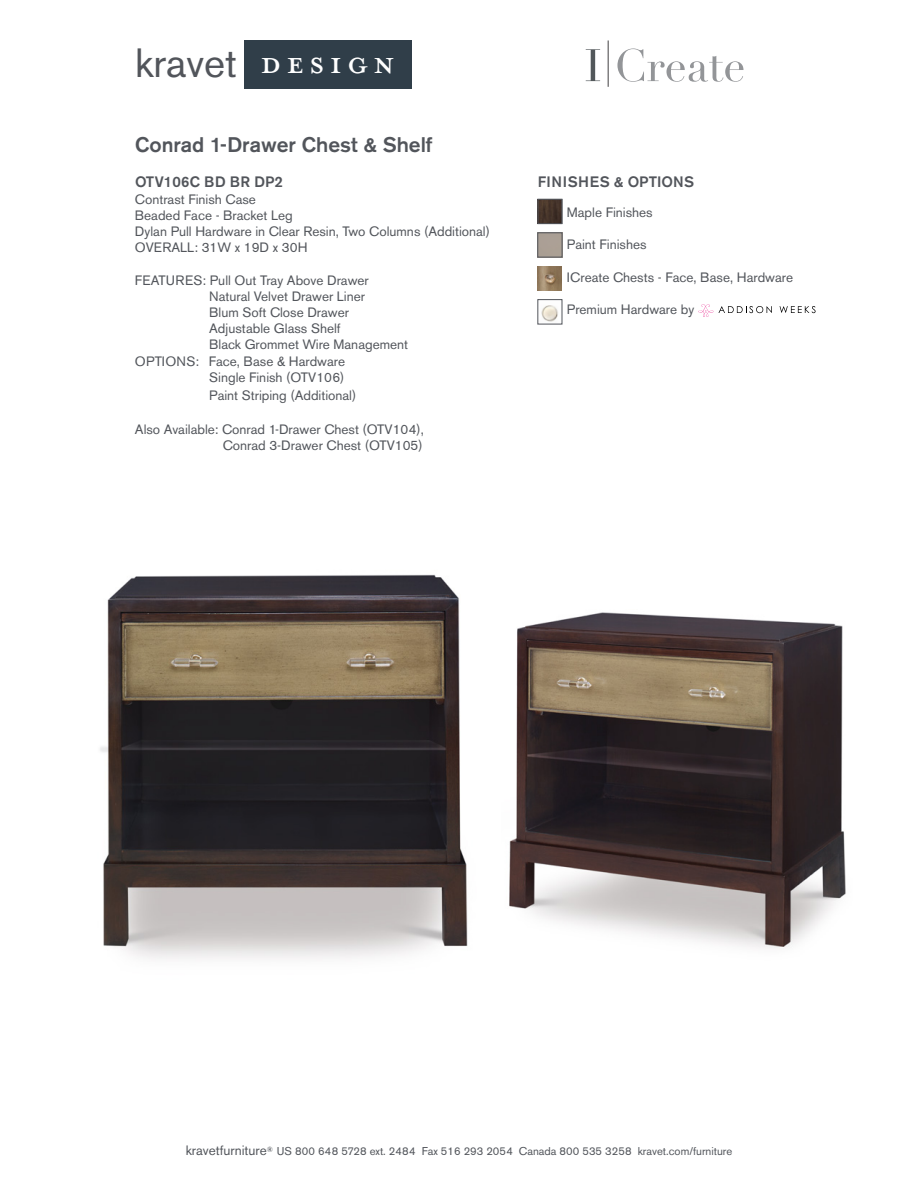
<style>
.page{position:relative;width:918px;height:1188px;background:#fff}
.page>*{position:absolute;margin:0;border:0;box-sizing:border-box;transform-origin:0 0}
.t1{font:45px "Mrs Eaves All Petite Caps OT";letter-spacing:.1em;color:#fff}
.t2{font:40.5px "Akzidenz Grotesk BE";color:#52555b}
.t3{font:300 23.85px "Akzidenz Grotesk";color:#52555b}
.t4{font:500 21px "Akzidenz Grotesk BE";color:#52555b}
.t5{font:500 15px "Akzidenz Grotesk BE";letter-spacing:.04em;color:#52555b}
.t6{font:500 15px "Akzidenz Grotesk BE";letter-spacing:.02em;color:#52555b}
.t7{font:13.5px/16.2px "Akzidenz Grotesk BE";color:#52555b}
.t8{font:11.25px "Akzidenz Grotesk BE";color:#52555b}
.s1{font-family:"Mrs Eaves All Petite Caps OT";font-size:60px;color:#303e49}
.s2{font-size:13.5px}
</style>
<div class="page">
<div style="left:244px;top:41px;width:167px;height:48px;background:#303e49"></div>
<hr style="left:608px;top:41px;width:1px;height:46px;background:#414042">
<svg style="left:586px;top:49px;width:14px;height:32px"></svg>
<svg style="left:617px;top:48px;width:126px;height:34px"></svg>
<div style="left:538px;top:233px;width:24px;height:24px;border:1px solid #52555b"></div>
<img style="left:540px;top:201px;width:20px;height:21px">
<div style="left:538px;top:199px;width:24px;height:25px;border:1px solid #52555b"></div>
<img style="left:538px;top:266px;width:24px;height:25px">
<img style="left:541px;top:305px;width:17px;height:17px">
<svg style="left:698px;top:304px;width:74px;height:13px"></svg>
<svg style="left:780px;top:306px;width:36px;height:7px"></svg>
<img style="left:100px;top:574px;width:368px;height:385px">
<img style="left:509px;top:612px;width:337px;height:337px">
<h2 class="t2" style="left:135px;top:38px;width:277px">kravet <span class="s1">design</span></h2>
<h1 class="t1" style="left:260px;top:35px;width:137px">design</h1>
<h3 class="t4" style="left:135px;top:131px;width:299px">Conrad 1-Drawer Chest &amp; Shelf</h3>
<p class="t6" style="left:135px;top:173px;width:149px">OTV106C BD BR DP2</p>
<p class="t7" style="left:135px;top:191px;width:356px">Contrast Finish Case<br>Beaded Face - Bracket Leg<br>Dylan Pull Hardware in Clear Resin, Two Columns (Additional)<br>OVERALL: 31W x 19D x 30H</p>
<p class="t7" style="left:135px;top:272px;width:235px">FEATURES: Pull Out Tray Above Drawer</p>
<p class="t7" style="left:209px;top:288px;width:157px">Natural Velvet Drawer Liner</p>
<p class="t7" style="left:209px;top:304px;width:141px">Blum Soft Close Drawer</p>
<p class="t7" style="left:209px;top:320px;width:133px">Adjustable Glass Shelf</p>
<p class="t7" style="left:209px;top:337px;width:200px">Black Grommet Wire Management</p>
<p class="t7" style="left:135px;top:353px;width:212px">OPTIONS: Face, Base &amp; Hardware</p>
<p class="t7" style="left:209px;top:369px;width:137px">Single Finish (OTV106)</p>
<p class="t7" style="left:209px;top:387px;width:149px">Paint Striping (Additional)</p>
<p class="t7" style="left:135px;top:421px;width:290px;text-align:right">Also Available: Conrad 1-Drawer Chest (OTV104),<br>Conrad 3-Drawer Chest (OTV105)</p>
<p class="t5" style="left:538px;top:173px;width:158px">FINISHES &amp; OPTIONS</p>
<p class="t7" style="left:567px;top:204px;width:87px">Maple Finishes</p>
<p class="t7" style="left:567px;top:237px;width:81px">Paint Finishes</p>
<p class="t7" style="left:567px;top:269px;width:228px">ICreate Chests - Face, Base, Hardware</p>
<p class="t7" style="left:567px;top:302px;width:129px">Premium Hardware by</p>
<h3 class="t3" style="left:627px;top:295px;width:60px">kravet</h3>
<p class="t8" style="left:186px;top:1145px;width:548px"><span class="s2">kravetfurniture</span><sup>®</sup> US 800 648 5728 ext. 2484 Fax 516 293 2054 Canada 800 535 3258 kravet.com/furniture</p>
</div>
